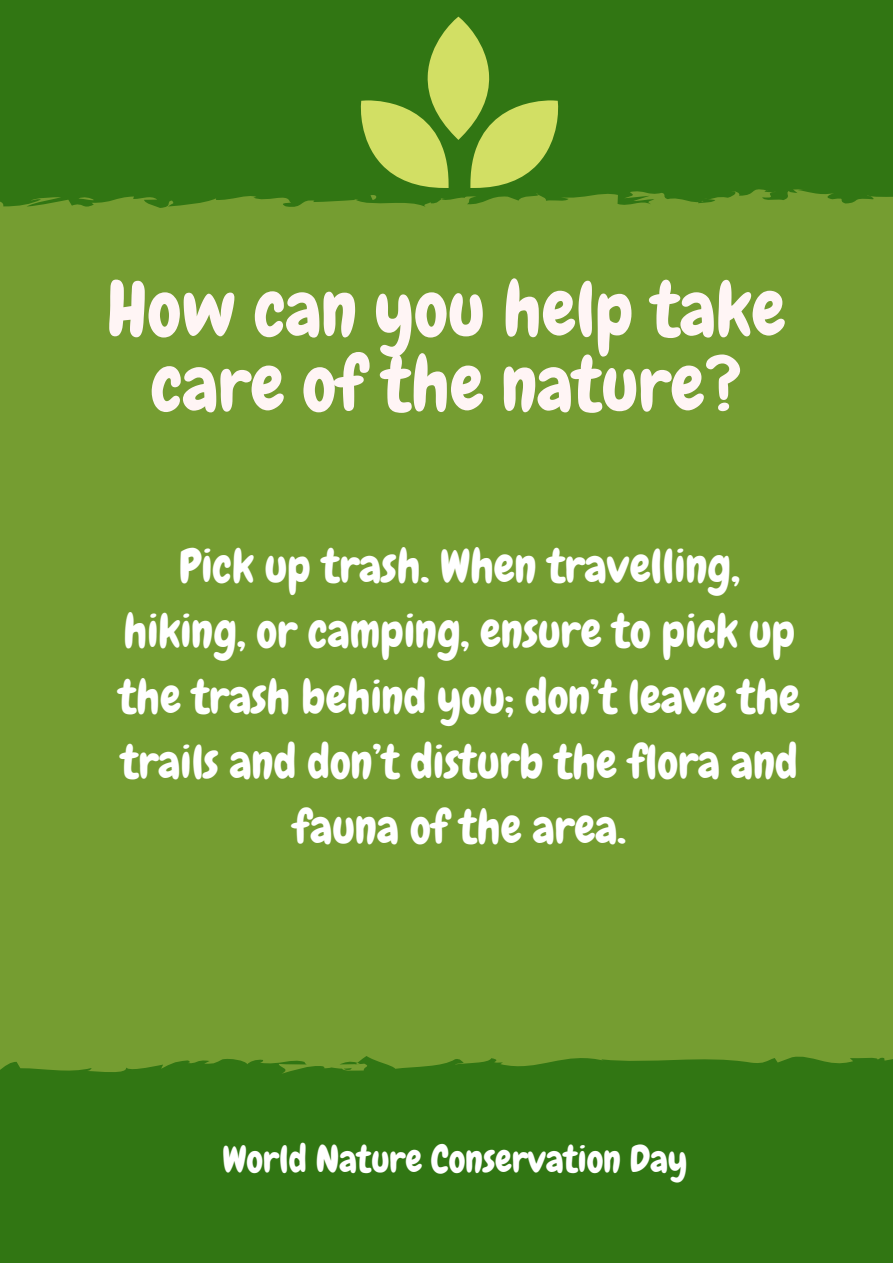
<style>
.page{position:relative;width:893px;height:1263px;background:#317613}
.page>*{position:absolute;margin:0;border:0;box-sizing:border-box;transform-origin:0 0}
.t1{font:75.9px/74.8px "Chewy";color:#fff5f5;text-align:center}
.t2{font:46.65px/65.2px "Chewy";color:#fff;text-align:center}
.t3{font:37.5px "Chewy";color:#fff}
</style>
<div class="page">
<div style="left:0;top:189px;width:893px;height:885px;background:#759d31"></div>
<svg style="left:78px;top:196px;width:16px;height:5px"></svg>
<svg style="left:354px;top:17px;width:206px;height:186px"></svg>
<h1 class="t1" style="left:107px;top:272px;width:680px">How can you help take care of the nature?</h1>
<p class="t2" style="left:119px;top:534px;width:683px">Pick up trash. When travelling, hiking, or camping, ensure to pick up the trash behind you; don’t leave the trails and don’t disturb the flora and fauna of the area.</p>
<p class="t3" style="left:222px;top:1135px;width:466px">World Nature Conservation Day</p>
</div>
